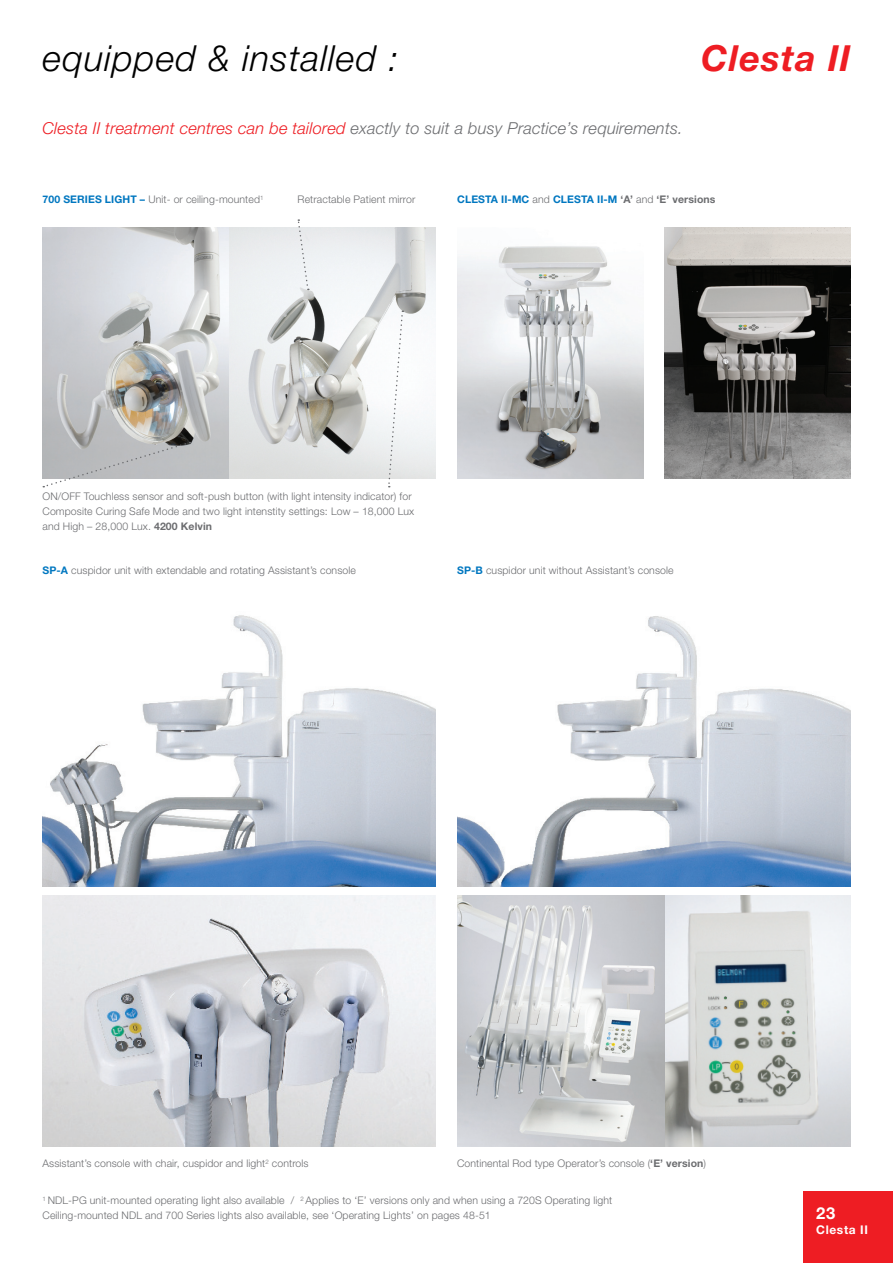
<style>
.page{position:relative;width:893px;height:1263px;background:#fff}
.page>*{position:absolute;margin:0;border:0;box-sizing:border-box;transform-origin:0 0}
.t1{font:italic 300 36px "Helvetica Neue";letter-spacing:.03em;color:#000}
.t2{font:italic 700 36px "Helvetica Neue";letter-spacing:.03em;color:#ee1d23}
.t3{font:italic 300 16.5px "Helvetica Neue";letter-spacing:.01em;color:#6c6d70}
.t4{font:700 16.5px "Helvetica Neue";color:#fff}
.t5{font:700 12px "Helvetica Neue";letter-spacing:.05em;color:#fff}
.t6{font:300 10.5px/15px "Helvetica Neue";letter-spacing:.01em;color:#6c6d70}
.t7{font:700 10.5px "Helvetica Neue";letter-spacing:.01em;color:#0077c0}
.s1{color:#ee1d23}
.s2{font-weight:700;color:#0077c0}
.s3{font-weight:300;color:#6c6d70}
.s4{color:#6c6d70}
.s5{font-weight:700}
</style>
<div class="page">
<img style="left:43px;top:228px;width:393px;height:251px">
<div style="left:803px;top:1192px;width:90px;height:71px;background:#ee1d23"></div>
<img style="left:457px;top:895px;width:393px;height:251px">
<img style="left:43px;top:895px;width:393px;height:251px">
<svg style="left:43px;top:442px;width:148px;height:46px"></svg>
<img style="left:664px;top:228px;width:186px;height:251px">
<img style="left:457px;top:246px;width:186px;height:233px">
<svg style="left:297px;top:219px;width:12px;height:71px"></svg>
<svg style="left:387px;top:311px;width:17px;height:176px"></svg>
<img style="left:43px;top:615px;width:393px;height:272px">
<img style="left:457px;top:616px;width:393px;height:271px">
<h1 class="t1" style="left:43px;top:37px;width:358px">equipped &amp; installed :</h1>
<h1 class="t2" style="left:701px;top:36px;width:151px">Clesta II</h1>
<h2 class="t3" style="left:43px;top:118px;width:642px"><span class="s1">Clesta II treatment centres can be tailored</span> exactly to suit a busy Practice’s requirements.</h2>
<p class="t6" style="left:43px;top:192px;width:223px"><span class="s2">700 SERIES LIGHT –</span> Unit- or ceiling-mounted<sup>1</sup></p>
<p class="t6" style="left:298px;top:192px;width:119px">Retractable Patient mirror</p>
<p class="t7" style="left:457px;top:193px;width:260px">CLESTA II-MC <span class="s3">and</span> CLESTA II-M <span class="s4">‘A’</span> <span class="s3">and</span> <span class="s4">‘E’ versions</span></p>
<p class="t6" style="left:43px;top:488px;width:373px">ON/OFF Touchless sensor and soft-push button (with light intensity indicator) for<br>Composite Curing Safe Mode and two light intenstity settings: Low – 18,000 Lux and High – 28,000 Lux. <span class="s5">4200 Kelvin</span></p>
<p class="t6" style="left:43px;top:563px;width:315px"><span class="s2">SP-A</span> cuspidor unit with extendable and rotating Assistant’s console</p>
<p class="t6" style="left:457px;top:563px;width:218px"><span class="s2">SP-B</span> cuspidor unit without Assistant’s console</p>
<p class="t6" style="left:43px;top:1156px;width:268px">Assistant’s console with chair, cuspidor and light<sup>2</sup> controls</p>
<p class="t6" style="left:457px;top:1156px;width:250px">Continental Rod type Operator’s console (<span class="s5">‘E’ version</span>)</p>
<p class="t6" style="left:43px;top:1193px;width:571px"><sup>1</sup> NDL-PG unit-mounted operating light also available / <sup>2</sup> Applies to ‘E’ versions only and when using a 720S Operating light<br>Ceiling-mounted NDL and 700 Series lights also available, see ‘Operating Lights’ on pages 48-51</p>
<h2 class="t4" style="left:816px;top:1203px;width:21px">23</h2>
<p class="t5" style="left:816px;top:1222px;width:53px">Clesta II</p>
</div>
